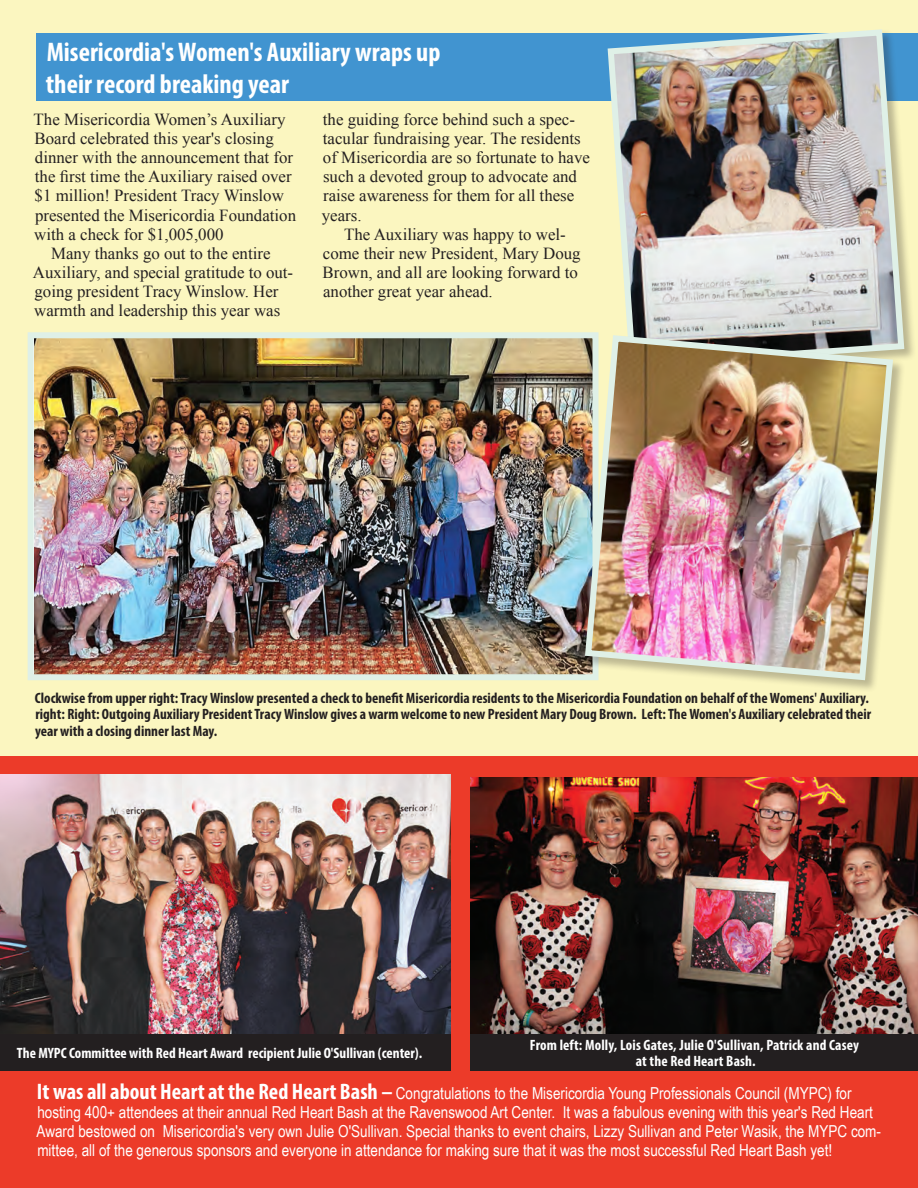
<style>
.page{position:relative;width:918px;height:1188px;background:#fff}
.page>*{position:absolute;margin:0;border:0;box-sizing:border-box;transform-origin:0 0}
.t1{font:700 condensed 27px/32.4px "Myriad Pro";color:#fff}
.BodyTxt_1c{font:16.8px/19px "Times New Roman";color:#231f20}
.SansTxt1{font:16.5px/19px "Arial Narrow";color:#fff}
.cap3{font:700 condensed 15px/16.5px "Myriad Pro";color:#231f20}
.cap3-2{font:700 condensed 15px/16.5px "Myriad Pro";color:#fff;text-align:center}
.s1{font-family:"Myriad Pro";font-weight:700;font-stretch:condensed;font-size:22.5px}
</style>
<div class="page">
<div style="left:0;top:0;width:918px;height:756px;background:#fbf6c0"></div>
<div style="left:0;top:756px;width:918px;height:432px;background:#ec3b29"></div>
<img style="left:0;top:775px;width:450px;height:259px">
<div style="left:37px;top:33px;width:881px;height:67px;background:#4194d0"></div>
<div style="left:607px;top:29px;width:310px;height:352px;background:#231f20;opacity:.3"></div>
<img style="left:604px;top:29px;width:304px;height:342px">
<img style="left:35px;top:339px;width:547px;height:334px">
<div style="left:28px;top:332px;width:570px;height:348px;border:6px solid #dff0e7"></div>
<div style="left:585px;top:335px;width:320px;height:357px;background:#231f20;opacity:.29"></div>
<img style="left:582px;top:332px;width:314px;height:352px">
<div style="left:0;top:1034px;width:450px;height:36px;background:#231f20"></div>
<img style="left:471px;top:778px;width:447px;height:256px">
<div style="left:471px;top:1034px;width:447px;height:36px;background:#231f20"></div>
<p class="t1" style="left:46px;top:35px;width:396px">Misericordia's Women's Auxiliary wraps up their record breaking year</p>
<p class="BodyTxt_1c" style="left:34px;top:110px;width:264px">The Misericordia Women’s Auxiliary Board celebrated this year's closing dinner with the announcement that for the first time the Auxiliary raised over $1 million! President Tracy Winslow presented the Misericordia Foundation with a check for $1,005,000</p>
<p class="BodyTxt_1c" style="left:33px;top:243px;width:262px;text-indent:18px">Many thanks go out to the entire Auxiliary, and special gratitude to out&shy;going president Tracy Winslow. Her warmth and leadership this year was</p>
<p class="BodyTxt_1c" style="left:322px;top:110px;width:270px">the guiding force behind such a spec&shy;tacular fundraising year. The residents of Misericordia are so fortunate to have such a devoted group to advocate and raise awareness for them for all these years.</p>
<p class="BodyTxt_1c" style="left:323px;top:224px;width:260px;text-indent:22px">The Auxiliary was happy to wel&shy;come their new President, Mary Doug<br>Brown, and all are looking forward to another great year ahead.</p>
<p class="cap3" style="left:35px;top:689px;width:838px">Clockwise from upper right: Tracy Winslow presented a check to benefit Misericordia residents to the Misericordia Foundation on behalf of the Womens' Auxiliary. right: Right: Outgoing Auxiliary President Tracy Winslow gives a warm welcome to new President Mary Doug Brown. Left: The Women's Auxiliary celebrated their year with a closing dinner last May.</p>
<p class="cap3-2" style="left:17px;top:1044px;width:407px">The MYPC Committee with Red Heart Award recipient Julie O'Sullivan (center).</p>
<p class="cap3-2" style="left:530px;top:1036px;width:331px">From left: Molly, Lois Gates, Julie O'Sullivan, Patrick and Casey at the Red Heart Bash.</p>
<p class="SansTxt1" style="left:37px;top:1083px;width:846px"><span class="s1">It was all about Heart at the Red Heart Bash –</span> Congratulations to the Misericordia Young Professionals Council (MYPC) for hosting 400+ attendees at their annual Red Heart Bash at the Ravenswood Art Center. It was a fabulous evening with this year's Red Heart Award bestowed on Misericordia's very own Julie O'Sullivan. Special thanks to event chairs, Lizzy Sullivan and Peter Wasik, the MYPC com&shy;mittee, all of the generous sponsors and everyone in attendance for making sure that it was the most successful Red Heart Bash yet!</p>
</div>
